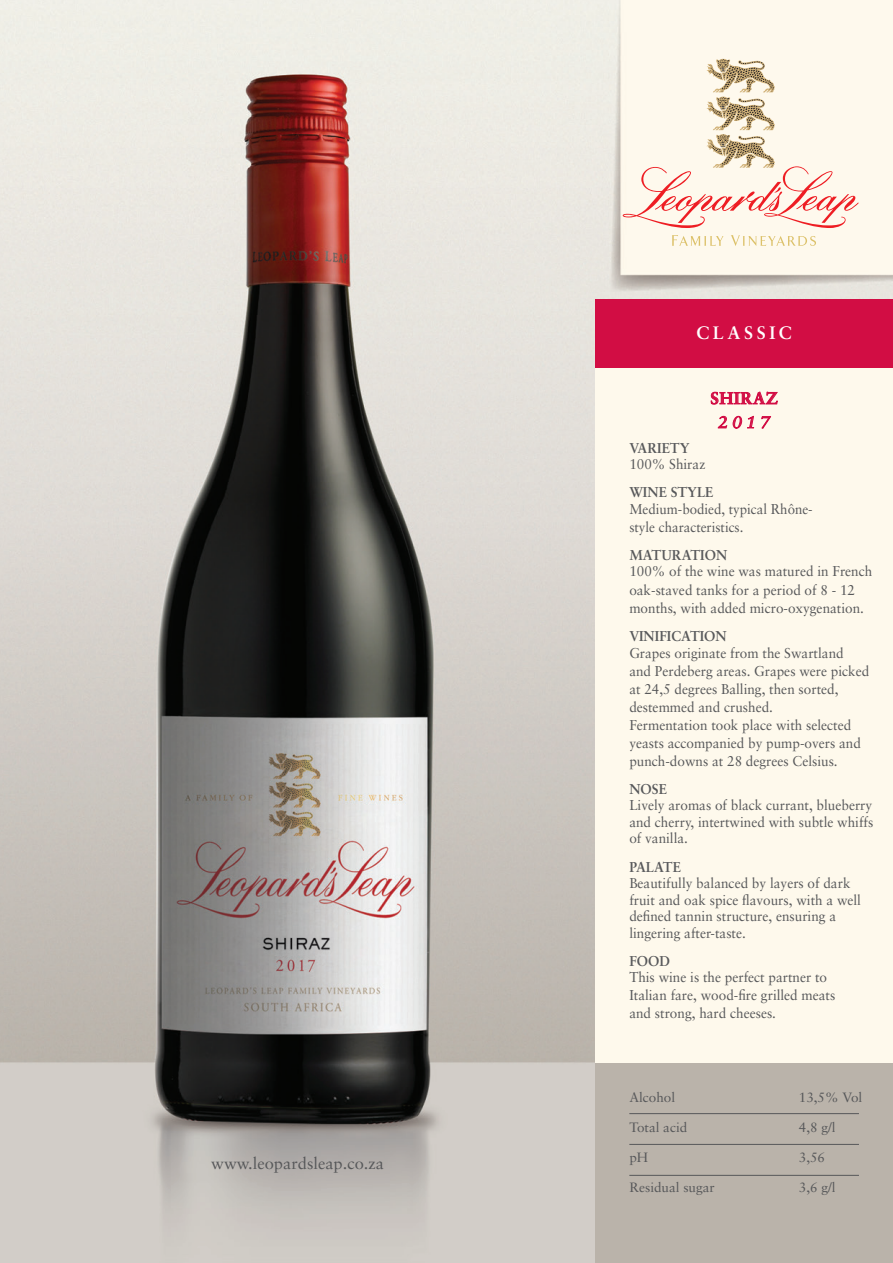
<style>
.page{position:relative;width:893px;height:1263px;background:#fff}
.page>*{position:absolute;margin:0;border:0;box-sizing:border-box;transform-origin:0 0}
.t1{font:700 18px "Sabon";letter-spacing:.2em;color:#fff}
.t2{font:16.5px "Sabon";color:#57585a}
.t3{font:700 16.5px "Sabon";letter-spacing:.05em;color:#d20d44}
.t4{font:italic 16.5px "Sabon";color:#d20d44;scale:1.1 1}
.t5{font:14.25px/18px "Sabon";color:#57585a;scale:.95 1}
.t6{font:14.25px/16.5px "Sabon";color:#57585a;scale:.93 1}
.t7{font:700 14.25px "Sabon";color:#57585a;scale:.95 1}
.t8{font:13.5px "Sabon";color:#57585a}
.s1{font-weight:700}
</style>
<div class="page">
<img style="left:0;top:0;width:893px;height:1263px">
<div style="left:595px;top:366px;width:298px;height:897px;background:#fef9ec"></div>
<div style="left:595px;top:1063px;width:298px;height:200px;background:#bab3aa"></div>
<div style="left:595px;top:300px;width:298px;height:68px;background:#d20d44"></div>
<hr style="left:629px;top:1113px;width:230px;height:1px;background:#57585a">
<hr style="left:629px;top:1144px;width:230px;height:1px;background:#57585a">
<hr style="left:629px;top:1175px;width:230px;height:1px;background:#57585a">
<svg style="left:711px;top:391px;width:67px;height:13px"></svg>
<svg style="left:718px;top:416px;width:9px;height:12px"></svg>
<svg style="left:733px;top:416px;width:21px;height:12px"></svg>
<svg style="left:761px;top:416px;width:10px;height:13px"></svg>
<svg style="left:623px;top:59px;width:236px;height:169px;background:#f6e5d7"></svg>
<svg style="left:672px;top:235px;width:52px;height:11px"></svg>
<svg style="left:731px;top:235px;width:85px;height:11px"></svg>
<p class="t2" style="left:211px;top:1154px;width:174px">www.leopardsleap.co.za</p>
<p class="t1" style="left:696px;top:322px;width:97px">CLASSIC</p>
<p class="t3" style="left:710px;top:388px;width:69px">SHIRAZ</p>
<p class="t4" style="left:718px;top:413px;width:49px">2017</p>
<p class="t7" style="left:629px;top:439px;width:65px">VARIETY</p>
<p class="t5" style="left:629px;top:455px;width:81px">100% Shiraz</p>
<p class="t6" style="left:629px;top:484px;width:199px"><span class="s1">WINE STYLE<br></span>Medium-bodied, typical Rhône-</p>
<p class="t6" style="left:629px;top:518px;width:124px">style characteristics.</p>
<p class="t7" style="left:629px;top:546px;width:105px">MATURATION</p>
<p class="t5" style="left:629px;top:562px;width:257px">100% of the wine was matured in French</p>
<p class="t5" style="left:629px;top:581px;width:249px">oak-staved tanks for a period of 8 - 12 months, with added micro-oxygenation.</p>
<p class="t7" style="left:629px;top:627px;width:104px">VINIFICATION</p>
<p class="t5" style="left:629px;top:644px;width:254px">Grapes originate from the Swartland<br>and Perdeberg areas. Grapes were picked at 24,5 degrees Balling, then sorted, destemmed and crushed.</p>
<p class="t5" style="left:629px;top:716px;width:245px">Fermentation took place with selected yeasts accompanied by pump-overs and punch-downs at 28 degrees Celsius.</p>
<p class="t7" style="left:629px;top:780px;width:41px">NOSE</p>
<p class="t5" style="left:629px;top:797px;width:258px;line-height:16.5px;text-align:justify">Lively aromas of black currant, blueberry and cherry, intertwined with subtle whiffs of vanilla.</p>
<p class="t7" style="left:629px;top:858px;width:56px">PALATE</p>
<p class="t5" style="left:629px;top:874px;width:234px">Beautifully balanced by layers of dark</p>
<p class="t5" style="left:629px;top:891px;width:245px;line-height:16.5px">fruit and oak spice flavours, with a well defined tannin structure, ensuring a</p>
<p class="t5" style="left:629px;top:924px;width:124px">lingering after-taste.</p>
<p class="t7" style="left:629px;top:952px;width:44px">FOOD</p>
<p class="t5" style="left:629px;top:968px;width:210px">This wine is the perfect partner to</p>
<p class="t5" style="left:629px;top:986px;width:218px">Italian fare, wood-fire grilled meats</p>
<p class="t5" style="left:629px;top:1004px;width:156px">and strong, hard cheeses.</p>
<p class="t8" style="left:629px;top:1090px;width:47px">Alcohol</p>
<p class="t8" style="left:799px;top:1090px;width:65px">13,5% Vol</p>
<p class="t8" style="left:629px;top:1120px;width:59px">Total acid</p>
<p class="t8" style="left:799px;top:1120px;width:38px">4,8 g/l</p>
<p class="t8" style="left:629px;top:1150px;width:20px">pH</p>
<p class="t8" style="left:799px;top:1150px;width:28px">3,56</p>
<p class="t8" style="left:629px;top:1180px;width:87px">Residual sugar</p>
<p class="t8" style="left:799px;top:1180px;width:38px">3,6 g/l</p>
</div>
